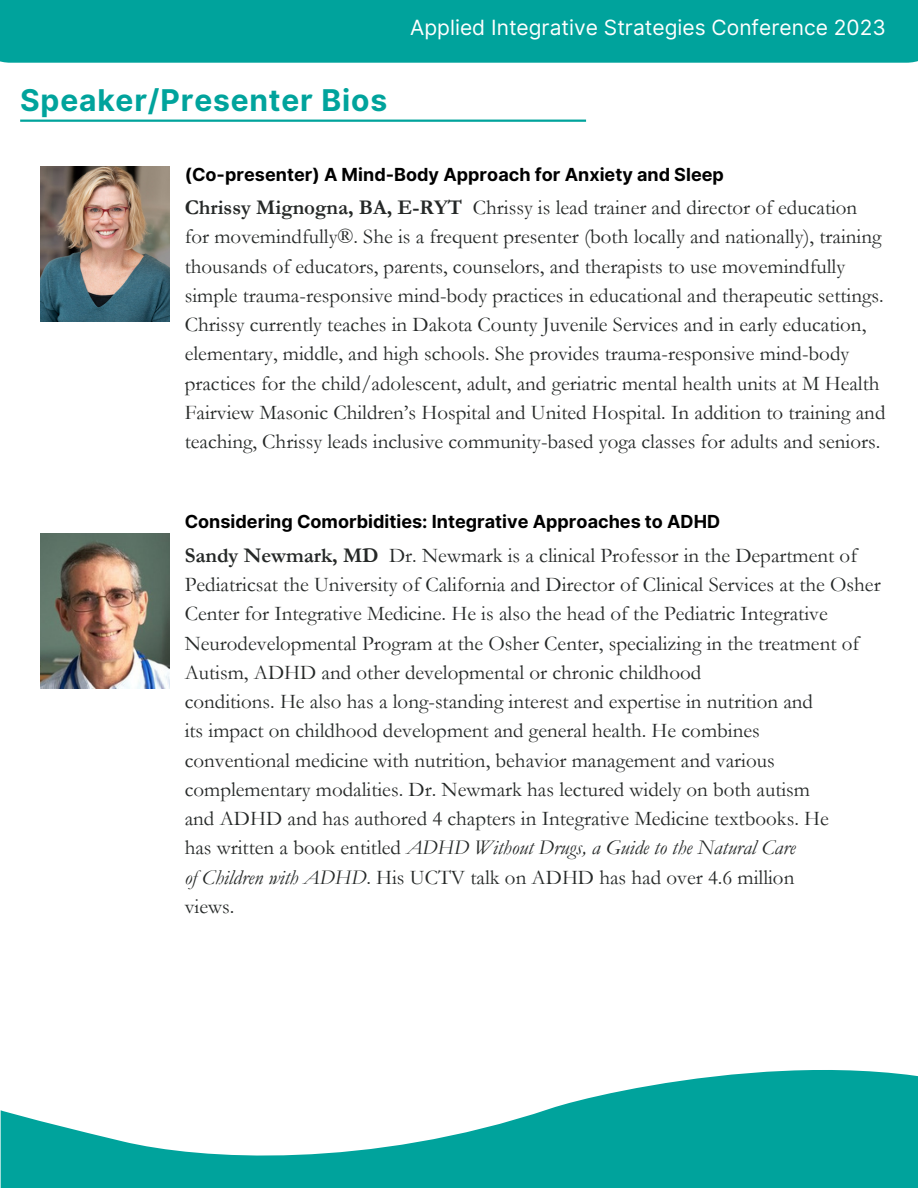
<style>
.page{position:relative;width:918px;height:1188px;background:#fff}
.page>*{position:absolute;margin:0;border:0;box-sizing:border-box;transform-origin:0 0}
.t1{font:700 30px "Inter";letter-spacing:.03em;color:#00a39c}
.t2{font:21px/29.2px "Garamond";color:#252827}
.t3{font:italic 21px "Garamond";color:#252827}
.t4{font:21px "Inter";color:#fff}
.t5{font:700 18px "Inter";color:#000}
.s1{font-weight:700}
.s2{font-style:normal}
.s3{font-style:italic}
</style>
<div class="page">
<div style="left:0;top:0;width:918px;height:63px;background:#00a39c"></div>
<hr style="left:20px;top:120px;width:566px;height:2px;background:#00a39c">
<img style="left:41px;top:534px;width:128px;height:155px">
<img style="left:41px;top:166px;width:128px;height:155px">
<svg style="left:1px;top:1070px;width:917px;height:118px;fill:#00a39c"></svg>
<p class="t1" style="left:20px;top:82px;width:369px">Speaker/Presenter Bios</p>
<p class="t4" style="left:410px;top:15px;width:477px">Applied Integrative Strategies Conference 2023</p>
<p class="t5" style="left:185px;top:163px;width:541px">(Co-presenter) A Mind-Body Approach for Anxiety and Sleep</p>
<p class="t2" style="left:185px;top:193px;width:702px"><span class="s1">Chrissy Mignogna, BA, E-RYT</span> Chrissy is lead trainer and director of education for movemindfully®. She is a frequent presenter (both locally and nationally), training thousands of educators, parents, counselors, and therapists to use movemindfully simple trauma-responsive mind-body practices in educational and therapeutic settings.<br>Chrissy currently teaches in Dakota County Juvenile Services and in early education, elementary, middle, and high schools. She provides trauma-responsive mind-body practices for the child/adolescent, adult, and geriatric mental health units at M Health Fairview Masonic Children’s Hospital and United Hospital. In addition to training and teaching, Chrissy leads inclusive community-based yoga classes for adults and seniors.</p>
<p class="t5" style="left:185px;top:511px;width:537px">Considering Comorbidities: Integrative Approaches to ADHD</p>
<p class="t2" style="left:185px;top:541px;width:697px"><span class="s1">Sandy Newmark, MD</span> Dr. Newmark is a clinical Professor in the Department of Pediatricsat the University of California and Director of Clinical Services at the Osher Center for Integrative Medicine. He is also the head of the Pediatric Integrative Neurodevelopmental Program at the Osher Center, specializing in the treatment of Autism, ADHD and other developmental or chronic childhood</p>
<p class="t2" style="left:185px;top:687px;width:630px">conditions. He also has a long-standing interest and expertise in nutrition and</p>
<p class="t2" style="left:185px;top:716px;width:577px">its impact on childhood development and general health. He combines</p>
<p class="t2" style="left:185px;top:746px;width:591px">conventional medicine with nutrition, behavior management and various</p>
<p class="t2" style="left:185px;top:775px;width:627px">complementary modalities. Dr. Newmark has lectured widely on both autism</p>
<p class="t2" style="left:185px;top:804px;width:646px">and ADHD and has authored 4 chapters in Integrative Medicine textbooks. He</p>
<p class="t3" style="left:185px;top:836px;width:612px"><span class="s2">has written a book entitled</span> ADHD Without Drugs, a Guide to the Natural Care</p>
<p class="t2" style="left:185px;top:863px;width:611px"><span class="s3">of Children with ADHD</span>. His UCTV talk on ADHD has had over 4.6 million</p>
<p class="t2" style="left:185px;top:892px;width:51px">views.</p>
</div>
